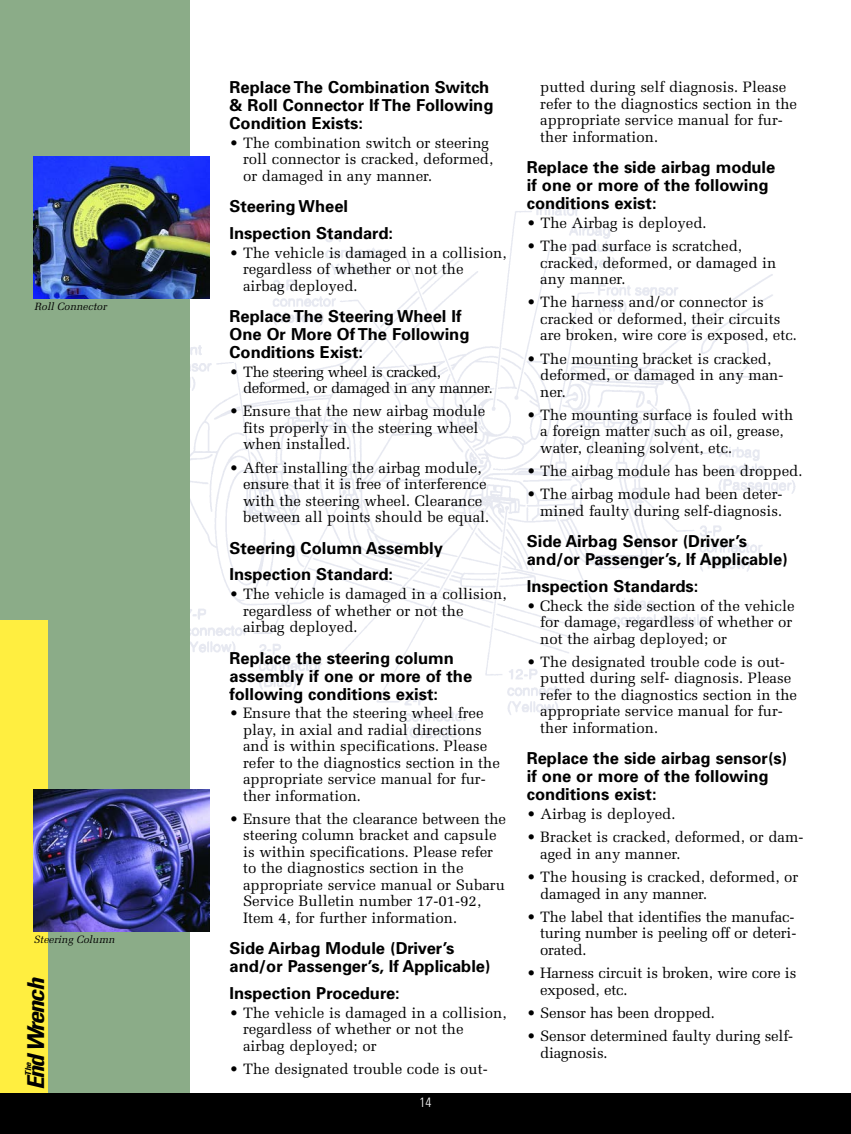
<style>
.page{position:relative;width:851px;height:1134px;background:#fff}
.page>*{position:absolute;margin:0;border:0;box-sizing:border-box;transform-origin:0 0}
.t1{font:italic 700 condensed 23.25px "Univers";color:#000;scale:1.1 1}
.t2{font:700 16.5px/18px "Univers";color:#000}
.t3{font:15px/16.5px "Melior";color:#000}
.t4{font:15px/16.5px "Melior";letter-spacing:-.03em;color:#000}
.t5{font:300 condensed 13.5px "Univers";color:#fff}
.t6{font:italic 10.5px "Melior";color:#000}
.t7{font:italic 700 condensed 8.25px "Univers";color:#000;scale:1.1 1}
</style>
<div class="page">
<img style="left:189px;top:197px;width:607px;height:550px">
<div style="left:0;top:0;width:189px;height:1107px;background:#8bac88"></div>
<div style="left:0;top:621px;width:47px;height:486px;background:#ffee40"></div>
<div style="left:0;top:1093px;width:850px;height:41px;background:#000"></div>
<img style="left:34px;top:790px;width:175px;height:142px">
<img style="left:34px;top:157px;width:175px;height:141px">
<p class="t6" style="left:35px;top:302px;width:74px">Roll Connector</p>
<p class="t6" style="left:34px;top:935px;width:82px">Steering Column</p>
<h1 class="t1" style="left:27px;top:1090px;width:103px;rotate:-90deg">End Wrench</h1>
<p class="t7" style="left:25px;top:1076px;width:15px;rotate:-90deg">The</p>
<p class="t2" style="left:229px;top:80px;width:265px">Replace The Combination Switch &amp; Roll Connector If The Following<br>Condition Exists:</p>
<p class="t3" style="left:243px;top:136px;width:251px;text-indent:-14px">• The combination switch or steering roll connector is cracked, deformed, or damaged in any manner.</p>
<p class="t2" style="left:229px;top:194px;width:165px;line-height:26.8px">Steering Wheel<br>Inspection Standard:</p>
<p class="t3" style="left:243px;top:246px;width:265px;text-indent:-14px">• The vehicle is damaged in a collision, regardless of whether or not the airbag deployed.</p>
<p class="t2" style="left:229px;top:309px;width:241px">Replace The Steering Wheel If<br>One Or More Of The Following<br>Conditions Exist:</p>
<p class="t4" style="left:243px;top:365px;width:251px;text-indent:-14px">• The steering wheel is cracked, deformed, or damaged in any manner.</p>
<p class="t3" style="left:243px;top:404px;width:244px;text-indent:-14px">• Ensure that the new airbag module fits properly in the steering wheel when installed.</p>
<p class="t3" style="left:243px;top:461px;width:248px;text-indent:-14px">• After installing the airbag module, ensure that it is free of interference with the steering wheel. Clearance between all points should be equal.</p>
<p class="t2" style="left:229px;top:536px;width:215px;line-height:26.8px">Steering Column Assembly<br>Inspection Standard:</p>
<p class="t3" style="left:243px;top:587px;width:265px;text-indent:-14px">• The vehicle is damaged in a collision, regardless of whether or not the airbag deployed.</p>
<p class="t2" style="left:229px;top:650px;width:244px">Replace the steering column assembly if one or more of the following conditions exist:</p>
<p class="t3" style="left:243px;top:706px;width:258px;text-indent:-14px">• Ensure that the steering wheel free play, in axial and radial directions and is within specifications. Please refer to the diagnostics section in the appropriate service manual for fur&shy;ther information.</p>
<p class="t3" style="left:243px;top:812px;width:264px;text-indent:-14px">• Ensure that the clearance between the steering column bracket and capsule is within specifications. Please refer to the diagnostics section in the appropriate service manual or Subaru Service Bulletin number 17-01-92, Item 4, for further information.</p>
<p class="t2" style="left:229px;top:941px;width:262px">Side Airbag Module (Driver’s and/or Passenger’s, If Applicable)</p>
<p class="t2" style="left:229px;top:986px;width:172px">Inspection Procedure:</p>
<p class="t3" style="left:243px;top:1006px;width:265px;text-indent:-14px">• The vehicle is damaged in a collision, regardless of whether or not the airbag deployed; or</p>
<p class="t3" style="left:229px;top:1062px;width:260px">• The designated trouble code is out-</p>
<p class="t5" style="left:419px;top:1097px;width:13px">14</p>
<p class="t3" style="left:540px;top:80px;width:258px">putted during self diagnosis. Please refer to the diagnostics section in the appropriate service manual for fur&shy;ther information.</p>
<p class="t2" style="left:526px;top:160px;width:250px">Replace the side airbag module if one or more of the following conditions exist:</p>
<p class="t3" style="left:526px;top:216px;width:181px">• The Airbag is deployed.</p>
<p class="t3" style="left:540px;top:239px;width:237px;text-indent:-14px">• The pad surface is scratched, cracked, deformed, or damaged in any manner.</p>
<p class="t3" style="left:540px;top:295px;width:258px;text-indent:-14px">• The harness and/or connector is cracked or deformed, their circuits are broken, wire core is exposed, etc.</p>
<p class="t3" style="left:540px;top:352px;width:244px;text-indent:-14px">• The mounting bracket is cracked, deformed, or damaged in any man&shy;ner.</p>
<p class="t3" style="left:540px;top:408px;width:254px;text-indent:-14px">• The mounting surface is fouled with a foreign matter such as oil, grease, water, cleaning solvent, etc.</p>
<p class="t3" style="left:526px;top:464px;width:277px">• The airbag module has been dropped.</p>
<p class="t3" style="left:526px;top:487px;width:257px;text-align:right">• The airbag module had been deter&shy;mined faulty during self-diagnosis.</p>
<p class="t2" style="left:526px;top:534px;width:262px">Side Airbag Sensor (Driver’s and/or Passenger’s, If Applicable)</p>
<p class="t2" style="left:526px;top:579px;width:173px">Inspection Standards:</p>
<p class="t3" style="left:540px;top:599px;width:256px;text-indent:-14px">• Check the side section of the vehicle for damage, regardless of whether or not the airbag deployed; or</p>
<p class="t3" style="left:540px;top:655px;width:258px;text-indent:-14px">• The designated trouble code is out&shy;putted during self- diagnosis. Please refer to the diagnostics section in the appropriate service manual for fur&shy;ther information.</p>
<p class="t2" style="left:526px;top:751px;width:262px">Replace the side airbag sensor(s) if one or more of the following conditions exist:</p>
<p class="t3" style="left:526px;top:807px;width:150px">• Airbag is deployed.</p>
<p class="t3" style="left:540px;top:830px;width:264px;text-indent:-14px">• Bracket is cracked, deformed, or dam&shy;aged in any manner.</p>
<p class="t3" style="left:540px;top:870px;width:259px;text-indent:-14px">• The housing is cracked, deformed, or damaged in any manner.</p>
<p class="t3" style="left:540px;top:910px;width:258px;text-indent:-13px">• The label that identifies the manufac&shy;turing number is peeling off or deteri&shy;orated.</p>
<p class="t3" style="left:540px;top:966px;width:258px;text-indent:-13px">• Harness circuit is broken, wire core is exposed, etc.</p>
<p class="t3" style="left:526px;top:1006px;width:190px">• Sensor has been dropped.</p>
<p class="t3" style="left:540px;top:1029px;width:255px;text-indent:-13px">• Sensor determined faulty during self&shy;diagnosis.</p>
</div>
